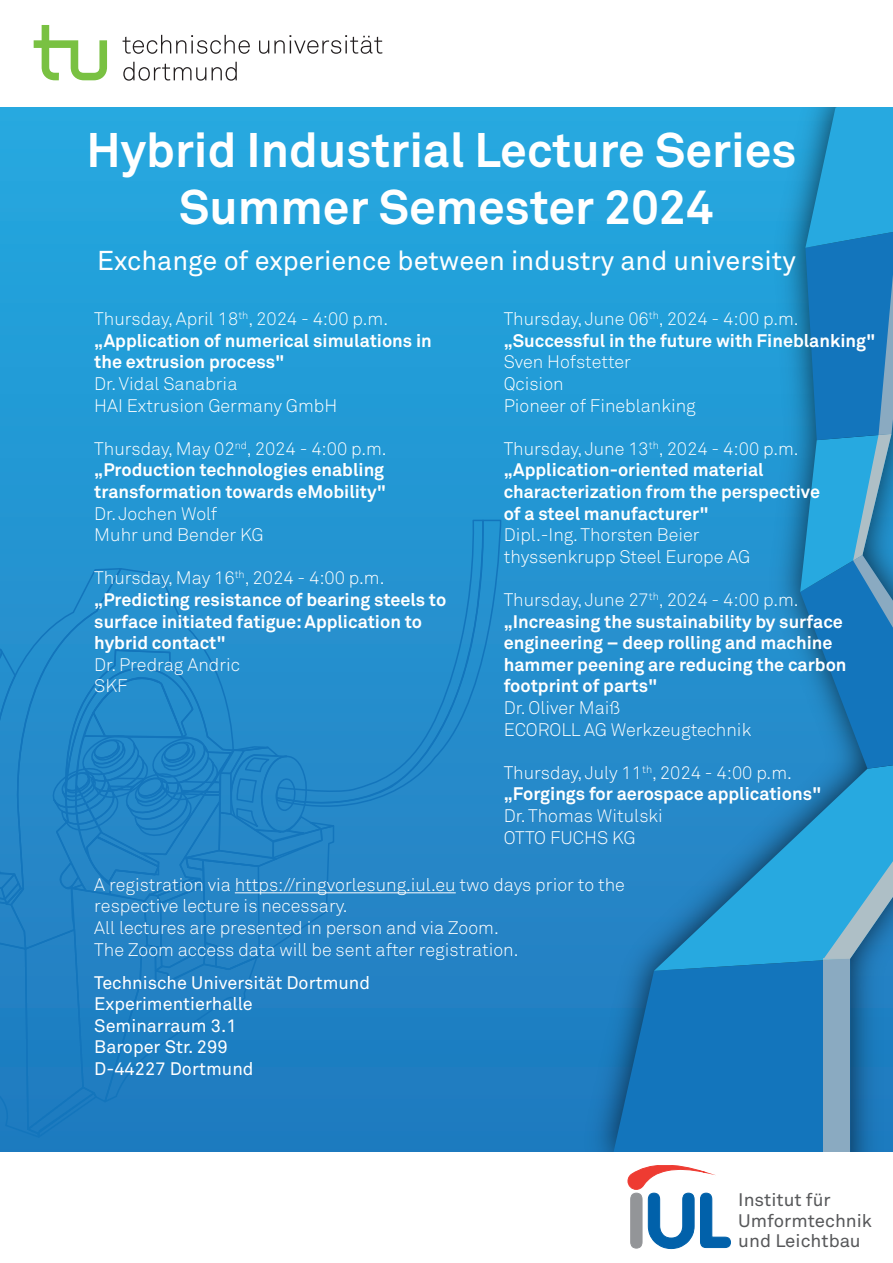
<style>
.page{position:relative;width:893px;height:1263px;background:#fff}
.page>*{position:absolute;margin:0;border:0;box-sizing:border-box;transform-origin:0 0}
.t1{font:700 48px/57.6px "Akkurat Pro";color:#fff;text-align:center}
.t2{font:27px "Akkurat Pro";color:#fff}
.t3{font:700 18px/21.6px "Akkurat Pro";color:#fff}
.t4{font:300 18px/21.6px "Akkurat Pro";color:#fff}
.t5{font:18px/21.6px "Akkurat Pro";color:#fff}
.t6{font:18px/20.7px "Akkurat Office";color:#57585a;scale:1.04 1}
.s1{font-weight:300}
</style>
<div class="page">
<div style="left:0;top:107px;width:893px;height:1156px;background:linear-gradient(to bottom,#25a8df,#2175bb)"></div>
<div style="left:275px;top:258px;width:210px;height:261px;background:#229cd7"></div>
<div style="left:275px;top:519px;width:227px;height:307px;background:#2590ce"></div>
<div style="left:8px;top:567px;width:227px;height:75px;background:#2691cf"></div>
<svg style="left:0;top:642px;width:335px;height:497px;background:#2183c5"></svg>
<img style="left:559px;top:107px;width:334px;height:1045px">
<svg style="left:613px;top:959px;width:211px;height:193px;background:#1474b9"></svg>
<svg style="left:654px;top:765px;width:239px;height:206px;background:#248cc9"></svg>
<div style="left:824px;top:959px;width:26px;height:226px;background:#8aaac1"></div>
<svg style="left:800px;top:107px;width:93px;height:852px;background:#268ec6"></svg>
<div style="left:0;top:1152px;width:893px;height:111px;background:#fff"></div>
<svg style="left:628px;top:1165px;width:103px;height:83px"></svg>
<hr style="left:235px;top:892px;width:221px;height:1px;background:#fff">
<svg style="left:34px;top:25px;width:73px;height:55px"></svg>
<svg style="left:123px;top:35px;width:127px;height:19px"></svg>
<svg style="left:259px;top:35px;width:123px;height:19px"></svg>
<svg style="left:123px;top:62px;width:83px;height:19px"></svg>
<svg style="left:212px;top:62px;width:25px;height:19px"></svg>
<h1 class="t1" style="left:86px;top:120px;width:712px">Hybrid Industrial Lecture Series<br>Summer Semester 2024</h1>
<h2 class="t2" style="left:97px;top:245px;width:700px">Exchange of experience between industry and university</h2>
<p class="t3" style="left:94px;top:308px;width:339px"><span class="s1">Thursday, April 18</span><sup>th</sup><span class="s1">, 2024 - 4:00 p.m. </span>„Application of numerical simulations in the extrusion process"</p>
<p class="t4" style="left:94px;top:373px;width:244px">Dr. Vidal Sanabria<br>HAI Extrusion Germany GmbH</p>
<p class="t3" style="left:94px;top:437px;width:294px"><span class="s1">Thursday, May 02</span><sup>nd</sup><span class="s1">, 2024 - 4:00 p.m. </span>„Production technologies enabling transformation towards eMobility"</p>
<p class="t4" style="left:94px;top:502px;width:171px">Dr. Jochen Wolf<br>Muhr und Bender KG</p>
<p class="t3" style="left:94px;top:567px;width:353px"><span class="s1">Thursday, May 16</span><sup>th</sup><span class="s1">, 2024 - 4:00 p.m. </span>„Predicting resistance of bearing steels to surface initiated fatigue: Application to hybrid contact"</p>
<p class="t4" style="left:94px;top:654px;width:147px">Dr. Predrag Andric<br>SKF</p>
<p class="t3" style="left:504px;top:308px;width:373px"><span class="s1">Thursday, June 06</span><sup>th</sup><span class="s1">, 2024 - 4:00 p.m. </span>„Successful in the future with Fineblanking"</p>
<p class="t4" style="left:504px;top:351px;width:194px">Sven Hofstetter<br>Qcision<br>Pioneer of Fineblanking</p>
<p class="t3" style="left:504px;top:437px;width:318px"><span class="s1">Thursday, June 13</span><sup>th</sup><span class="s1">, 2024 - 4:00 p.m. </span>„Application-oriented material characterization from the perspective of a steel manufacturer"</p>
<p class="t4" style="left:504px;top:524px;width:248px">Dipl.-Ing. Thorsten Beier thyssenkrupp Steel Europe AG</p>
<p class="t3" style="left:504px;top:589px;width:344px"><span class="s1">Thursday, June 27</span><sup>th</sup><span class="s1">, 2024 - 4:00 p.m. </span>„Increasing the sustainability by surface engineering – deep rolling and machine hammer peening are reducing the carbon footprint of parts"</p>
<p class="t4" style="left:504px;top:697px;width:249px">Dr. Oliver Maiß<br>ECOROLL AG Werkzeugtechnik</p>
<p class="t3" style="left:504px;top:761px;width:319px"><span class="s1">Thursday, July 11</span><sup>th</sup><span class="s1">, 2024 - 4:00 p.m. </span>„Forgings for aerospace applications"</p>
<p class="t4" style="left:504px;top:805px;width:161px">Dr. Thomas Witulski<br>OTTO FUCHS KG</p>
<p class="t4" style="left:94px;top:874px;width:532px">A registration via https://ringvorlesung.iul.eu two days prior to the respective lecture is necessary.<br>All lectures are presented in person and via Zoom.<br>The Zoom access data will be sent after registration.</p>
<p class="t5" style="left:94px;top:971px;width:277px">Technische Universität Dortmund<br>Experimentierhalle<br>Seminarraum 3.1<br>Baroper Str. 299<br>D-44227 Dortmund</p>
<p class="t6" style="left:738px;top:1190px;width:130px">Institut für<br>Umformtechnik und Leichtbau</p>
</div>
